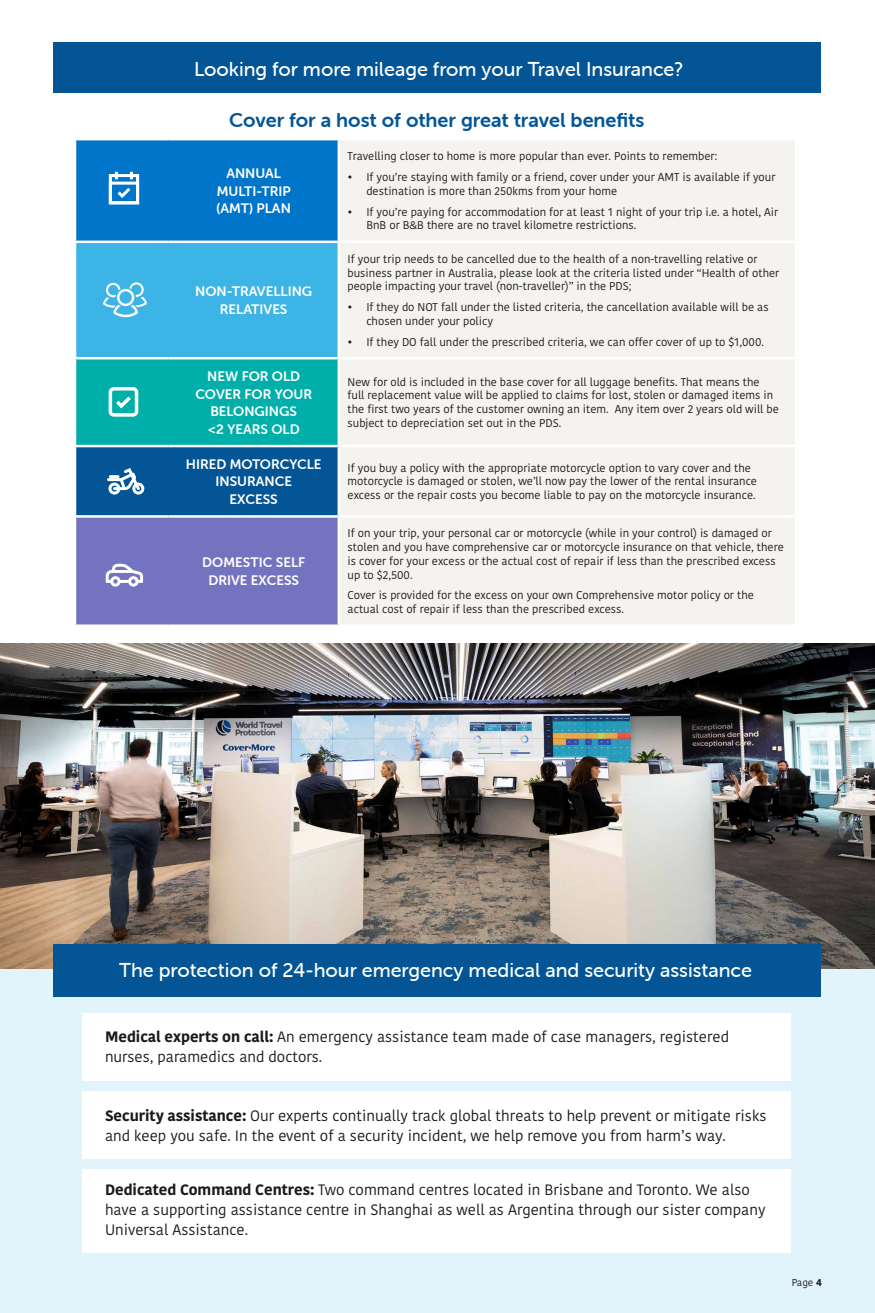
<style>
.page{position:relative;width:875px;height:1313px;background:#fff}
.page>*{position:absolute;margin:0;border:0;box-sizing:border-box;transform-origin:0 0}
.t1{font:20px "Museo Sans Rounded 500";color:#fff}
.t2{font:20px "Museo Sans Rounded 700";color:#035595}
.t3{font:15px/20px "Kohinoor";color:#1a1a1a}
.t4{font:13.75px/17.5px "Museo Sans Rounded 700";color:#fff;text-align:center}
.t5{font:11.25px/13.8px "Kohinoor";color:#1a1a1a}
.t6{font:10px "Kohinoor";color:#1a1a1a}
.s1{font-weight:700}
</style>
<div class="page">
<div style="left:0;top:789px;width:875px;height:523px;background:#e2f4fb"></div>
<img style="left:0;top:643px;width:875px;height:325px">
<div style="left:54px;top:944px;width:767px;height:52px;background:#035595"></div>
<div style="left:82px;top:1013px;width:709px;height:68px;background:#fff"></div>
<div style="left:82px;top:1091px;width:709px;height:67px;background:#fff"></div>
<div style="left:82px;top:1169px;width:709px;height:83px;background:#fff"></div>
<div style="left:340px;top:141px;width:455px;height:483px;background:#f5f3ef"></div>
<hr style="left:339px;top:240px;width:459px;height:3px;background:#fff">
<hr style="left:339px;top:357px;width:459px;height:2px;background:#fff">
<hr style="left:339px;top:445px;width:459px;height:2px;background:#fff">
<hr style="left:339px;top:515px;width:459px;height:2px;background:#fff">
<div style="left:54px;top:42px;width:767px;height:51px;background:#035595"></div>
<svg style="left:75px;top:139px;width:264px;height:486px;background:#3691c4"></svg>
<hr style="left:112px;top:570px;width:20px;height:3px;background:#fff">
<h1 class="t1" style="left:194px;top:58px;width:491px">Looking for more mileage from your Travel Insurance?</h1>
<h1 class="t2" style="left:229px;top:109px;width:417px">Cover for a host of other great travel benefits</h1>
<p class="t4" style="left:217px;top:165px;width:76px">ANNUAL<br>MULTI-TRIP (AMT) PLAN</p>
<p class="t5" style="left:348px;top:149px;width:371px">Travelling closer to home is more popular than ever. Points to remember:</p>
<p class="t5" style="left:366px;top:170px;width:411px;text-indent:-19px">• If you’re staying with family or a friend, cover under your AMT is available if your destination is more than 250kms from your home</p>
<p class="t5" style="left:366px;top:205px;width:413px;text-indent:-19px">• If you’re paying for accommodation for at least 1 night of your trip i.e. a hotel, Air<br>BnB or B&amp;B there are no travel kilometre restrictions.</p>
<p class="t4" style="left:195px;top:283px;width:119px">NON-TRAVELLING<br>RELATIVES</p>
<p class="t5" style="left:348px;top:252px;width:433px">If your trip needs to be cancelled due to the health of a non-travelling relative or business partner in Australia, please look at the criteria listed under “Health of other people impacting your travel (non-traveller)” in the PDS;</p>
<p class="t5" style="left:366px;top:300px;width:404px;text-indent:-19px">• If they do NOT fall under the listed criteria, the cancellation available will be as chosen under your policy</p>
<p class="t5" style="left:348px;top:335px;width:418px">• If they DO fall under the prescribed criteria, we can offer cover of up to $1,000.</p>
<p class="t4" style="left:195px;top:367px;width:118px">NEW FOR OLD<br>COVER FOR YOUR<br>BELONGINGS<br>&lt;2 YEARS OLD</p>
<p class="t5" style="left:348px;top:375px;width:433px">New for old is included in the base cover for all luggage benefits. That means the full replacement value will be applied to claims for lost, stolen or damaged items in the first two years of the customer owning an item. Any item over 2 years old will be subject to depreciation set out in the PDS.</p>
<p class="t4" style="left:186px;top:455px;width:137px">HIRED MOTORCYCLE<br>INSURANCE<br>EXCESS</p>
<p class="t5" style="left:348px;top:461px;width:411px">If you buy a policy with the appropriate motorcycle option to vary cover and the motorcycle is damaged or stolen, we’ll now pay the lower of the rental insurance excess or the repair costs you become liable to pay on the motorcycle insurance.</p>
<p class="t4" style="left:202px;top:554px;width:105px">DOMESTIC SELF<br>DRIVE EXCESS</p>
<p class="t5" style="left:348px;top:527px;width:438px">If on your trip, your personal car or motorcycle (while in your control) is damaged or stolen and you have comprehensive car or motorcycle insurance on that vehicle, there is cover for your excess or the actual cost of repair if less than the prescribed excess up to $2,500.</p>
<p class="t5" style="left:348px;top:589px;width:408px">Cover is provided for the excess on your own Comprehensive motor policy or the actual cost of repair if less than the prescribed excess.</p>
<h1 class="t1" style="left:119px;top:958px;width:634px">The protection of 24-hour emergency medical and security assistance</h1>
<h2 class="t3" style="left:105px;top:1027px;width:626px"><span class="s1">Medical experts on call:</span> An emergency assistance team made of case managers, registered nurses, paramedics and doctors.</h2>
<h2 class="t3" style="left:105px;top:1106px;width:663px"><span class="s1">Security assistance:</span> Our experts continually track global threats to help prevent or mitigate risks and keep you safe. In the event of a security incident, we help remove you from harm’s way.</h2>
<h2 class="t3" style="left:105px;top:1180px;width:662px"><span class="s1">Dedicated Command Centres:</span> Two command centres located in Brisbane and Toronto. We also have a supporting assistance centre in Shanghai as well as Argentina through our sister company<br>Universal Assistance.</h2>
<p class="t6" style="left:792px;top:1276px;width:32px">Page <span class="s1">4</span></p>
</div>
